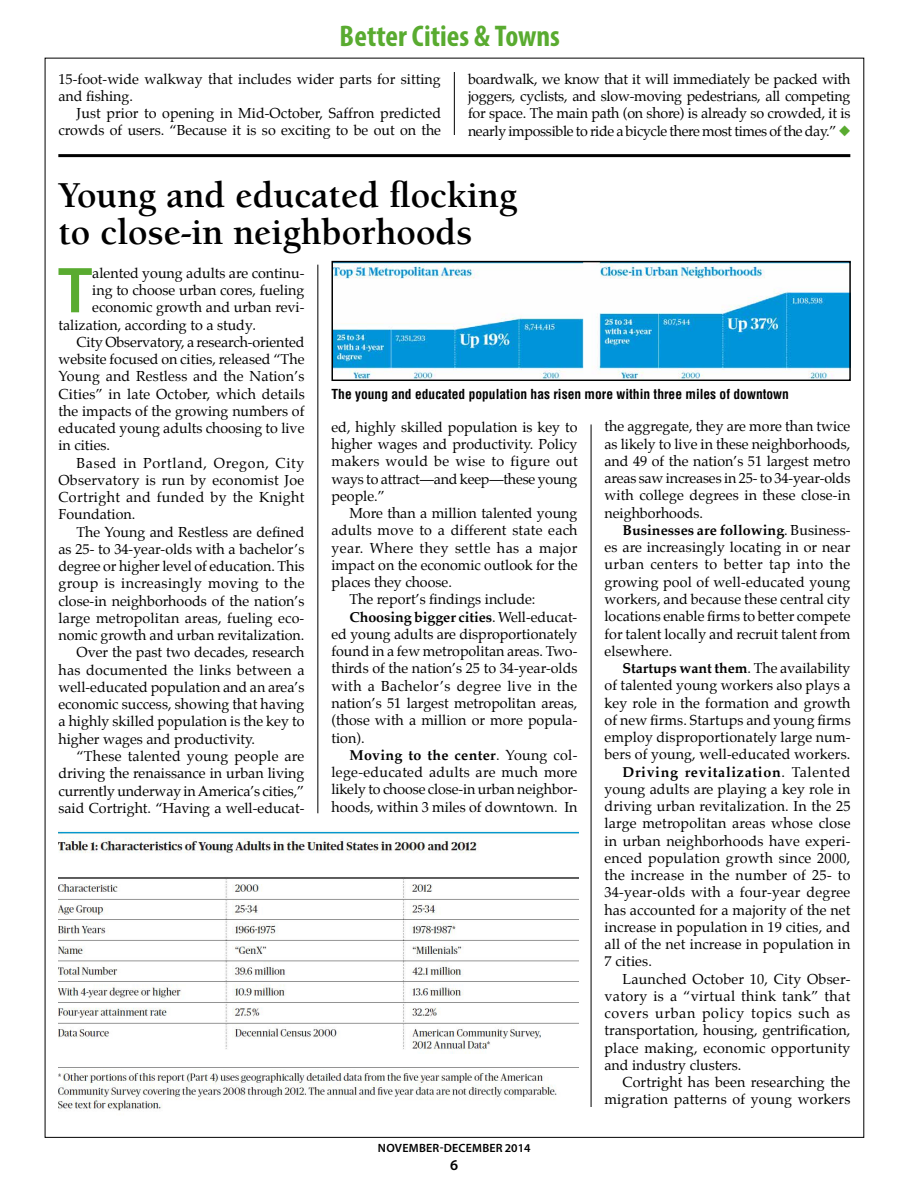
<style>
.page{position:relative;width:918px;height:1188px;background:#fff}
.page>*{position:absolute;margin:0;border:0;box-sizing:border-box;transform-origin:0 0}
.t1{font:600 65.4px "Myriad Pro";color:#59ab30}
.t2{font:700 37.5px/37.5px "Berkeley";color:#000}
.t3{font:700 condensed 30px "Myriad Pro";color:#59ab30}
.t4{font:600 15px "Myriad Pro";color:#000}
.t5{font:14.25px/17.2px "Palatino";color:#000;text-align:justify}
.t6{font:14.25px "Palatino";letter-spacing:.02em;color:#000}
.t7{font:14.25px "Palatino";letter-spacing:.025em;color:#000}
.t8{font:700 14.25px "Palatino";letter-spacing:-.005em;color:#000}
.t9{font:700 14.25px "Palatino";color:#000}
.t10{font:14.25px "Palatino";letter-spacing:.03em;color:#000}
.t11{font:700 14.25px "Palatino";letter-spacing:.05em;color:#000}
.t12{font:14.25px "Palatino";letter-spacing:.035em;color:#000}
.t13{font:14.25px "Palatino";letter-spacing:.045em;color:#000}
.t14{font:14.25px "Palatino";letter-spacing:.05em;color:#000}
.t15{font:700 14.25px "Palatino";letter-spacing:.02em;color:#000}
.t16{font:700 condensed 13.5px "Helvetica";color:#000}
.t17{font:600 12px "Myriad Pro";letter-spacing:.02em;color:#000}
.s1{color:#59ab30}
.s2{font-style:italic}
.s3{font-weight:400}
.s4{font-weight:700}
</style>
<div class="page">
<hr style="left:58px;top:154px;width:792px;height:3px;background:#000">
<hr style="left:318px;top:265px;width:1px;height:548px;background:#000">
<hr style="left:591px;top:424px;width:1px;height:683px;background:#000">
<hr style="left:454px;top:72px;width:1px;height:63px;background:#000">
<img style="left:334px;top:263px;width:515px;height:116px">
<div style="left:332px;top:261px;width:519px;height:120px;border:1px solid #000"></div>
<img style="left:59px;top:831px;width:519px;height:280px">
<h3 class="t3" style="left:340px;top:17px;width:222px">Better Cities &amp; Towns</h3>
<p class="t5" style="left:58px;top:71px;width:384px">15-foot-wide walkway that includes wider parts for sitting and fishing.</p>
<p class="t5" style="left:58px;top:106px;width:384px;text-align:right">Just prior to opening in Mid-October, Saffron predicted crowds of users. “Because it is so exciting to be out on the</p>
<p class="t5" style="left:468px;top:71px;width:384px">boardwalk, we know that it will immediately be packed with joggers, cyclists, and slow-moving pedestrians, all competing for space. The main path (on shore) is already so crowded, it is nearly impossible to ride a bicycle there most times of the day.” <span class="s1">◆</span></p>
<h2 class="t2" style="left:58px;top:177px;width:460px">Young and educated flocking to close-in neighborhoods</h2>
<h1 class="t1" style="left:58px;top:249px;width:36px">T</h1>
<p class="t5" style="left:92px;top:265px;width:214px">alented young adults are continu-</p>
<p class="t5" style="left:92px;top:283px;width:214px">ing to choose urban cores, fueling</p>
<p class="t5" style="left:92px;top:300px;width:214px">economic growth and urban revi-</p>
<p class="t5" style="left:58px;top:317px;width:200px">talization, according to a study<span class="s2">.</span></p>
<p class="t5" style="left:76px;top:334px;width:229px">City Observatory, a research-oriented</p>
<p class="t5" style="left:58px;top:352px;width:248px">website focused on cities, released “The</p>
<p class="t5" style="left:58px;top:369px;width:248px">Young and Restless and the Nation’s</p>
<p class="t5" style="left:58px;top:386px;width:248px">Cities” in late October, which details</p>
<p class="t5" style="left:58px;top:403px;width:248px">the impacts of the growing numbers of</p>
<p class="t5" style="left:58px;top:421px;width:248px">educated young adults choosing to live</p>
<p class="t5" style="left:58px;top:438px;width:53px">in cities.</p>
<p class="t14" style="left:76px;top:456px;width:230px">Based in Portland, Oregon, City</p>
<p class="t5" style="left:58px;top:472px;width:247px">Observatory is run by economist Joe</p>
<p class="t7" style="left:58px;top:490px;width:248px">Cortright and funded by the Knight</p>
<p class="t5" style="left:58px;top:507px;width:78px">Foundation.</p>
<p class="t5" style="left:76px;top:524px;width:230px">The Young and Restless are defined</p>
<p class="t5" style="left:58px;top:541px;width:248px">as 25- to 34-year-olds with a bachelor’s</p>
<p class="t5" style="left:58px;top:559px;width:247px">degree or higher level of education. This</p>
<p class="t7" style="left:58px;top:577px;width:248px">group is increasingly moving to the</p>
<p class="t5" style="left:58px;top:593px;width:248px">close-in neighborhoods of the nation’s</p>
<p class="t5" style="left:58px;top:610px;width:247px">large metropolitan areas, fueling eco-</p>
<p class="t5" style="left:58px;top:628px;width:247px">nomic growth and urban revitalization.</p>
<p class="t5" style="left:76px;top:645px;width:229px">Over the past two decades, research</p>
<p class="t5" style="left:58px;top:662px;width:248px">has documented the links between a</p>
<p class="t5" style="left:58px;top:679px;width:248px">well-educated population and an area’s</p>
<p class="t5" style="left:58px;top:697px;width:247px">economic success, showing that having</p>
<p class="t5" style="left:58px;top:714px;width:248px">a highly skilled population is the key to</p>
<p class="t5" style="left:58px;top:731px;width:198px">higher wages and productivity.</p>
<p class="t6" style="left:76px;top:749px;width:229px">“These talented young people are</p>
<p class="t5" style="left:58px;top:766px;width:247px">driving the renaissance in urban living</p>
<p class="t5" style="left:58px;top:783px;width:247px">currently underway in America’s cities,”</p>
<p class="t5" style="left:58px;top:800px;width:248px">said Cortright. “Having a well-educat-</p>
<p class="t16" style="left:332px;top:386px;width:459px">The young and educated population has risen more within three miles of downtown</p>
<p class="t5" style="left:332px;top:419px;width:248px">ed, highly skilled population is key to higher wages and productivity. Policy makers would be wise to figure out ways to attract—and keep—these young people.”</p>
<p class="t5" style="left:349px;top:506px;width:230px">More than a million talented young</p>
<p class="t5" style="left:332px;top:523px;width:248px">adults move to a different state each</p>
<p class="t12" style="left:332px;top:541px;width:247px">year. Where they settle has a major</p>
<p class="t5" style="left:332px;top:557px;width:248px">impact on the economic outlook for the</p>
<p class="t5" style="left:332px;top:575px;width:122px">places they choose.</p>
<p class="t5" style="left:349px;top:592px;width:187px">The report’s findings include:</p>
<p class="t8" style="left:349px;top:610px;width:229px">Choosing bigger cities<span class="s3">. Well-educat-</span></p>
<p class="t5" style="left:332px;top:626px;width:247px">ed young adults are disproportionately</p>
<p class="t5" style="left:332px;top:644px;width:247px">found in a few metropolitan areas. Two-</p>
<p class="t5" style="left:332px;top:661px;width:248px">thirds of the nation’s 25 to 34-year-olds</p>
<p class="t10" style="left:332px;top:679px;width:247px">with a Bachelor’s degree live in the</p>
<p class="t5" style="left:332px;top:695px;width:247px">nation’s 51 largest metropolitan areas,</p>
<p class="t5" style="left:332px;top:713px;width:248px">(those with a million or more popula-</p>
<p class="t5" style="left:332px;top:730px;width:35px">tion).</p>
<p class="t15" style="left:349px;top:748px;width:229px">Moving to the center<span class="s3">. Young col-</span></p>
<p class="t6" style="left:332px;top:765px;width:247px">lege-educated adults are much more</p>
<p class="t5" style="left:332px;top:782px;width:247px">likely to choose close-in urban neighbor-</p>
<p class="t5" style="left:332px;top:799px;width:247px">hoods, within 3 miles of downtown. In</p>
<p class="t17" style="left:378px;top:1140px;width:154px">NOVEMBER-DECEMBER 2014</p>
<p class="t4" style="left:450px;top:1155px;width:10px">6</p>
<p class="t5" style="left:604px;top:419px;width:248px">the aggregate, they are more than twice as likely to live in these neighborhoods, and 49 of the nation’s 51 largest metro areas saw increases in 25- to 34-year-olds with college degrees in these close-in neighborhoods.</p>
<p class="t5" style="left:604px;top:522px;width:248px;text-indent:18px"><span class="s4">Businesses are following</span>. Business&shy;es are increasingly locating in or near urban centers to better tap into the growing pool of well-educated young workers, and because these central city locations enable firms to better compete for talent locally and recruit talent from elsewhere.</p>
<p class="t9" style="left:622px;top:661px;width:229px">Startups want them<span class="s3">. The availability</span></p>
<p class="t5" style="left:604px;top:678px;width:247px">of talented young workers also plays a</p>
<p class="t5" style="left:604px;top:695px;width:247px">key role in the formation and growth</p>
<p class="t5" style="left:604px;top:712px;width:248px">of new firms. Startups and young firms</p>
<p class="t5" style="left:604px;top:730px;width:247px">employ disproportionately large num-</p>
<p class="t5" style="left:604px;top:747px;width:247px">bers of young, well-educated workers.</p>
<p class="t11" style="left:622px;top:765px;width:229px">Driving revitalization<span class="s3">. Talented</span></p>
<p class="t5" style="left:604px;top:781px;width:247px">young adults are playing a key role in</p>
<p class="t5" style="left:604px;top:799px;width:247px">driving urban revitalization. In the 25</p>
<p class="t5" style="left:604px;top:816px;width:248px">large metropolitan areas whose close</p>
<p class="t5" style="left:604px;top:833px;width:248px">in urban neighborhoods have experi-</p>
<p class="t5" style="left:604px;top:850px;width:247px">enced population growth since 2000,</p>
<p class="t7" style="left:604px;top:868px;width:248px">the increase in the number of 25- to</p>
<p class="t6" style="left:604px;top:886px;width:247px">34-year-olds with a four-year degree</p>
<p class="t5" style="left:604px;top:902px;width:248px">has accounted for a majority of the net</p>
<p class="t5" style="left:604px;top:919px;width:247px">increase in population in 19 cities, and</p>
<p class="t5" style="left:604px;top:937px;width:248px">all of the net increase in population in</p>
<p class="t5" style="left:604px;top:954px;width:49px">7 cities.</p>
<p class="t5" style="left:622px;top:971px;width:229px">Launched October 10, City Obser-</p>
<p class="t7" style="left:604px;top:989px;width:247px">vatory is a “virtual think tank” that</p>
<p class="t13" style="left:604px;top:1006px;width:247px">covers urban policy topics such as</p>
<p class="t5" style="left:604px;top:1023px;width:247px">transportation, housing, gentrification,</p>
<p class="t6" style="left:604px;top:1041px;width:248px">place making, economic opportunity</p>
<p class="t5" style="left:604px;top:1057px;width:139px">and industry clusters.</p>
<p class="t5" style="left:622px;top:1075px;width:229px">Cortright has been researching the</p>
<p class="t5" style="left:604px;top:1092px;width:247px">migration patterns of young workers</p>
</div>
